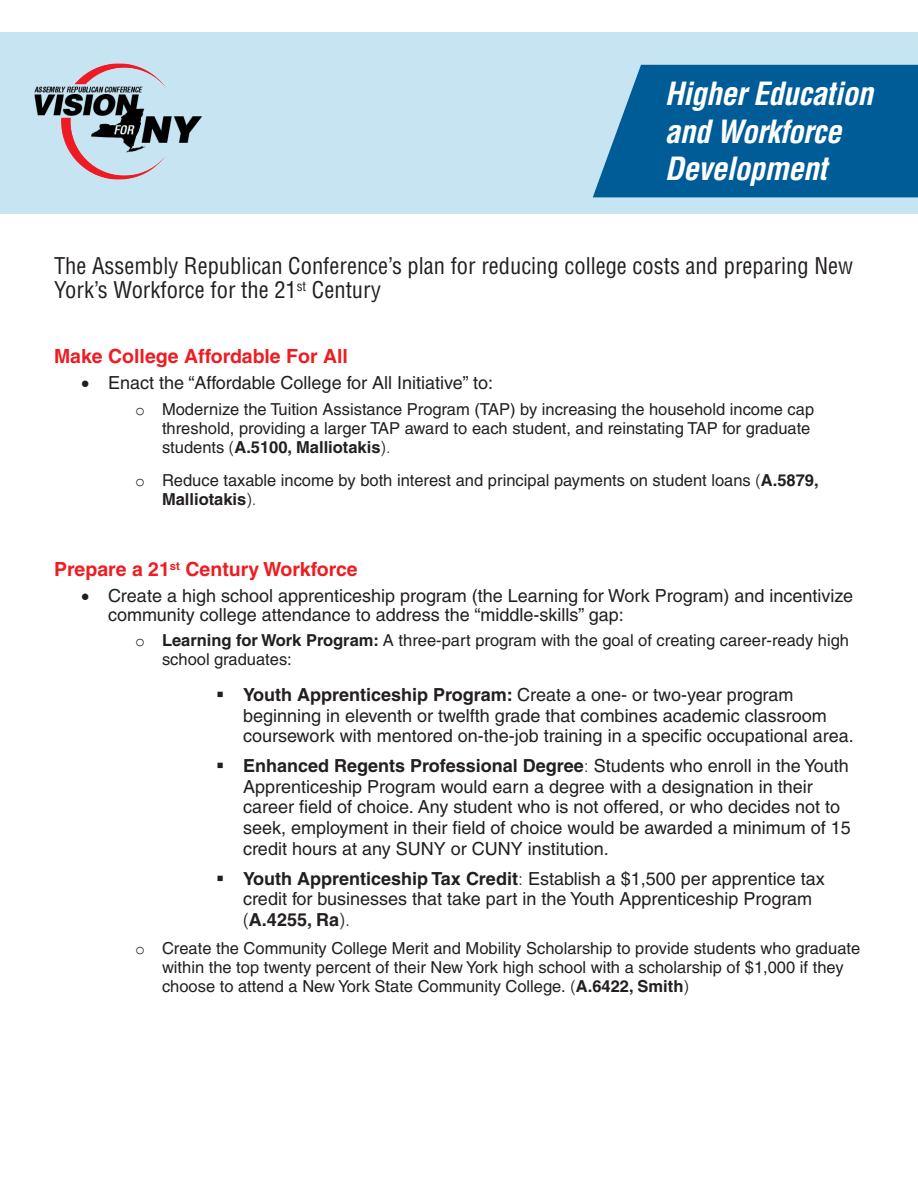
<style>
.page{position:relative;width:918px;height:1188px;background:#fff}
.page>*{position:absolute;margin:0;border:0;box-sizing:border-box;transform-origin:0 0}
.t1{font:italic 700 condensed 31.2px/37.5px "Helvetica";letter-spacing:-.02em;color:#fff}
.Intro_Head{font:condensed 22.5px/23.7px "Helvetica";color:#231f20}
.Subhead_A{font:700 19.5px "Helvetica";color:#ee1d23}
.t2{font:18px/20.7px "Helvetica";color:#231f20}
.t3{font:16.5px/19px "Helvetica";color:#231f20}
.s1{font-family:"Courier New"}
.s2{font-weight:300}
.s3{font-weight:700}
</style>
<div class="page">
<div style="left:0;top:32px;width:918px;height:181px;background:#c7e4f2"></div>
<svg style="left:593px;top:65px;width:325px;height:132px;background:#0f669d"></svg>
<img style="left:27px;top:63px;width:186px;height:151px">
<p class="t1" style="left:665px;top:75px;width:210px">Higher Education and Workforce<br>Development</p>
<p class="Intro_Head" style="left:54px;top:254px;width:801px">The Assembly Republican Conference’s plan for reducing college costs and preparing New<br>York’s Workforce for the 21<sup>st</sup> Century</p>
<p class="Subhead_A" style="left:54px;top:344px;width:295px">Make College Affordable For All</p>
<p class="t2" style="left:81px;top:372px;width:414px">• Enact the “Affordable College for All Initiative” to:</p>
<p class="t3" style="left:162px;top:399px;width:654px;text-indent:-27px"><span class="s1">o</span> Modernize the Tuition Assistance Program (TAP) by increasing the household income cap threshold, providing a larger TAP award to each student, and reinstating TAP for graduate students <span class="s2">(</span><span class="s3">A.5100, Malliotakis</span><span class="s2">).</span></p>
<p class="t3" style="left:162px;top:471px;width:658px;text-indent:-27px"><span class="s1">o</span> Reduce taxable income by both interest and principal payments on student loans <span class="s2">(</span><span class="s3">A.5879,<br>Malliotakis</span><span class="s2">).</span></p>
<p class="Subhead_A" style="left:54px;top:557px;width:305px">Prepare a 21<sup>st</sup> Century Workforce</p>
<p class="t2" style="left:108px;top:586px;width:747px;line-height:18.9px;text-indent:-27px">• Create a high school apprenticeship program (the Learning for Work Program) and incentivize community college attendance to address the “middle-skills” gap:</p>
<p class="t3" style="left:162px;top:631px;width:689px;text-indent:-27px"><span class="s1">o</span> <span class="s3">Learning for Work Program:</span> A three-part program with the goal of creating career-ready high school graduates:</p>
<p class="t2" style="left:243px;top:684px;width:612px;text-indent:-27px">▪ <span class="s3">Youth Apprenticeship Program:</span> Create a one- or two-year program beginning in eleventh or twelfth grade that combines academic classroom coursework with mentored on-the-job training in a specific occupational area.</p>
<p class="t2" style="left:243px;top:755px;width:609px;text-indent:-27px">▪ <span class="s3">Enhanced Regents Professional Degree</span><span class="s2">:</span> Students who enroll in the Youth Apprenticeship Program would earn a degree with a designation in their career field of choice. Any student who is not offered, or who decides not to seek, employment in their field of choice would be awarded a minimum of 15 credit hours at any SUNY or CUNY institution.</p>
<p class="t2" style="left:243px;top:868px;width:583px;text-indent:-27px">▪ <span class="s3">Youth Apprenticeship Tax Credit</span><span class="s2">:</span> Establish a $1,500 per apprentice tax credit for businesses that take part in the Youth Apprenticeship Program <span class="s2">(</span><span class="s3">A.4255, Ra</span><span class="s2">).</span></p>
<p class="t3" style="left:162px;top:939px;width:700px;text-indent:-27px"><span class="s1">o</span> Create the Community College Merit and Mobility Scholarship to provide students who graduate within the top twenty percent of their New York high school with a scholarship of $1,000 if they choose to attend a New York State Community College. <span class="s2">(</span><span class="s3">A.6422, Smith</span><span class="s2">)</span></p>
</div>
